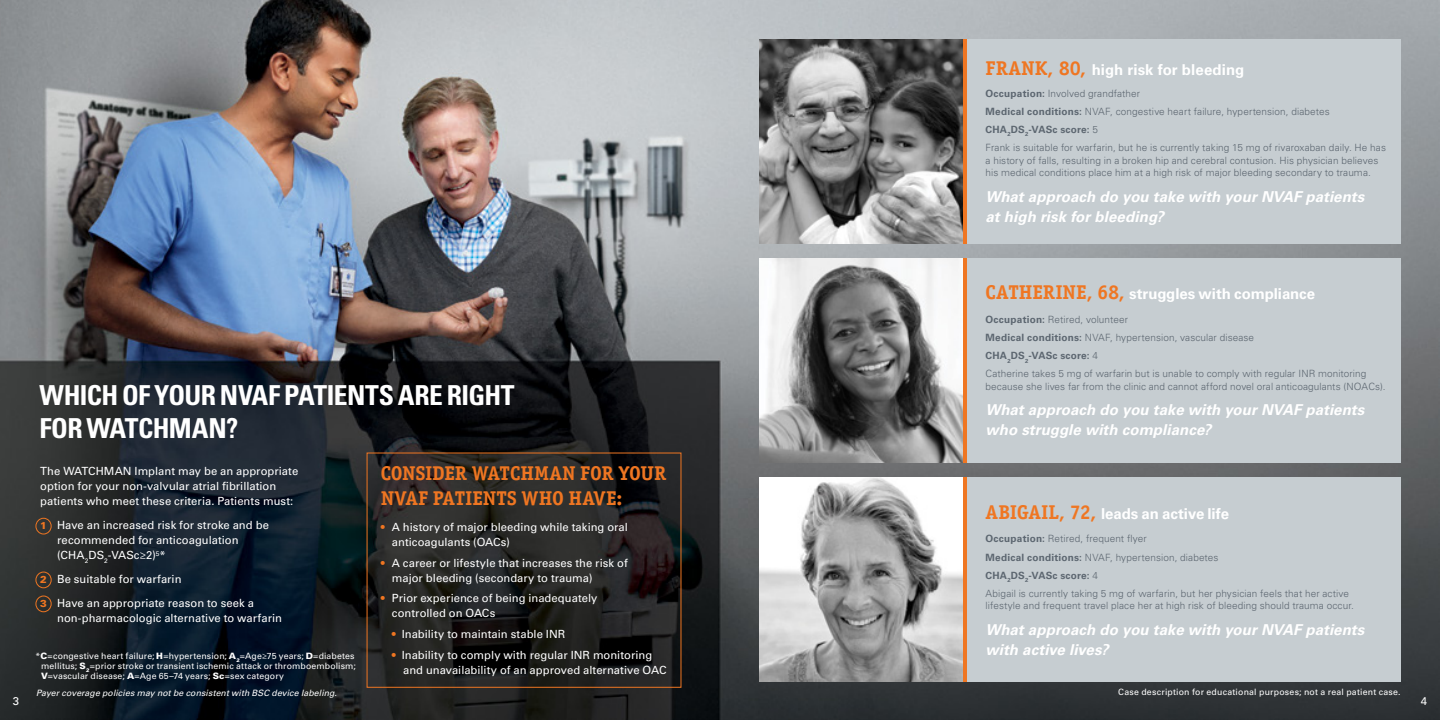
<style>
.page{position:relative;width:1440px;height:720px;background:#fff}
.page>*{position:absolute;margin:0;border:0;box-sizing:border-box;transform-origin:0 0}
.Headline{font:700 condensed 27.5px/32.5px "Univers LT Std";letter-spacing:-.025em;color:#fff}
.Subheadline{font:700 20px/25px "Officina Serif Std";letter-spacing:-.005em;color:#ef7622}
.callout{font:italic 700 15px/20px "Univers LT Std";color:#fff}
.Subheadline-2{font:700 15px "Univers LT Std";letter-spacing:-.005em;color:#fff}
.body{font:italic 700 15px/20px "Univers LT Std";letter-spacing:.005em;color:#fff}
.body-2{font:700 15px "Univers LT Std";letter-spacing:.005em;color:#fff}
.body-3{font:11.25px/15px "Univers LT Std";color:#fff}
.Subheadline-3{font:11.25px "Univers";color:#fff}
.body-4{font:300 10px/12.5px "Univers LT Std";letter-spacing:.01em;color:#5c6670}
.body-5{font:700 10px "Univers LT Std";letter-spacing:.02em;color:#5c6670}
.body-6{font:8.75px/10px "Univers LT Std";letter-spacing:.015em;color:#fff}
.callout-2{font:italic 8.75px "Univers LT Std";letter-spacing:.01em;color:#fff}
.s1{font-family:"Officina Serif Std";font-size:20px;color:#ef7622}
.s2{font-weight:700}
.s3{font-weight:300}
.s4{font-weight:900;font-size:10px;color:#ef7622}
.s5{font-weight:900}
.s6{color:#ef7622}
</style>
<div class="page">
<img style="left:0;top:0;width:1440px;height:720px">
<div style="left:36px;top:518px;width:15px;height:16px;border:1px solid #ef7622;border-radius:50%"></div>
<div style="left:36px;top:572px;width:15px;height:16px;border:1px solid #ef7622;border-radius:50%"></div>
<div style="left:36px;top:596px;width:15px;height:16px;border:1px solid #ef7622;border-radius:50%"></div>
<div style="left:963px;top:258px;width:438px;height:205px;background:#c6cdd1"></div>
<img style="left:759px;top:258px;width:204px;height:205px">
<hr style="left:963px;top:258px;width:4px;height:205px;background:#ef7622">
<div style="left:963px;top:39px;width:438px;height:205px;background:#c6cdd1"></div>
<img style="left:759px;top:39px;width:204px;height:205px">
<hr style="left:963px;top:39px;width:4px;height:205px;background:#ef7622">
<div style="left:963px;top:478px;width:438px;height:204px;background:#c6cdd1"></div>
<img style="left:759px;top:478px;width:204px;height:204px">
<hr style="left:963px;top:478px;width:4px;height:204px;background:#ef7622">
<p class="body-2" style="left:986px;top:61px;width:260px"><span class="s1">FRANK, 80,</span> high risk for bleeding</p>
<p class="body-4" style="left:986px;top:87px;width:156px"><span class="s2">Occupation:</span> Involved grandfather</p>
<p class="body-4" style="left:986px;top:105px;width:346px"><span class="s2">Medical conditions:</span> NVAF, congestive heart failure, hypertension, diabetes</p>
<p class="body-5" style="left:986px;top:124px;width:114px">CHA<sub>2</sub>DS<sub>2</sub>-VASc score: <span class="s3">5</span></p>
<p class="body-4" style="left:986px;top:141px;width:402px">Frank is suitable for warfarin, but he is currently taking 15 mg of rivaroxaban daily. He has a history of falls, resulting in a broken hip and cerebral contusion. His physician believes his medical conditions place him at a high risk of major bleeding secondary to trauma.</p>
<p class="body" style="left:986px;top:187px;width:380px">What approach do you take with your NVAF patients at high risk for bleeding?</p>
<p class="Subheadline-2" style="left:986px;top:285px;width:331px"><span class="s1">CATHERINE, 68,</span> struggles with compliance</p>
<p class="body-4" style="left:986px;top:313px;width:144px"><span class="s2">Occupation:</span> Retired, volunteer</p>
<p class="body-4" style="left:986px;top:331px;width:270px"><span class="s2">Medical conditions:</span> NVAF, hypertension, vascular disease</p>
<p class="body-5" style="left:986px;top:350px;width:114px">CHA<sub>2</sub>DS<sub>2</sub>-VASc score: <span class="s3">4</span></p>
<p class="body-4" style="left:986px;top:368px;width:402px">Catherine takes 5 mg of warfarin but is unable to comply with regular INR monitoring because she lives far from the clinic and cannot afford novel oral anticoagulants (NOACs).</p>
<p class="callout" style="left:986px;top:400px;width:380px">What approach do you take with your NVAF patients who struggle with compliance?</p>
<p class="Headline" style="left:39px;top:379px;width:477px">WHICH OF YOUR NVAF PATIENTS ARE RIGHT<br>FOR WATCHMAN?</p>
<p class="body-3" style="left:40px;top:464px;width:260px">The WATCHMAN Implant may be an appropriate option for your non-valvular atrial fibrillation patients who meet these criteria. Patients must:</p>
<p class="body-3" style="left:57px;top:518px;width:213px;text-indent:-17px"><span class="s4">1</span> Have an increased risk for stroke and be recommended for anticoagulation (CHA<sub>2</sub>DS<sub>2</sub>-VASc≥2)<sup>5</sup>*</p>
<p class="body-3" style="left:40px;top:572px;width:143px"><span class="s4">2</span> Be suitable for warfarin</p>
<p class="body-3" style="left:57px;top:596px;width:226px;text-indent:-17px"><span class="s4">3</span> Have an appropriate reason to seek a non-pharmacologic alternative to warfarin</p>
<p class="body-6" style="left:41px;top:651px;width:316px;text-indent:-6px">*<span class="s5">C</span>=congestive heart failure; <span class="s5">H</span>=hypertension; <span class="s5">A</span><sub>2</sub>=Age≥75 years; <span class="s5">D</span>=diabetes mellitus; <span class="s5">S</span><sub>2</sub>=prior stroke or transient ischemic attack or thromboembolism;<br><span class="s5">V</span>=vascular disease; <span class="s5">A</span>=Age 65–74 years; <span class="s5">Sc</span>=sex category</p>
<p class="callout-2" style="left:36px;top:688px;width:302px">Payer coverage policies may not be consistent with BSC device labeling.</p>
<p class="Subheadline" style="left:381px;top:460px;width:287px">CONSIDER WATCHMAN FOR YOUR<br>NVAF PATIENTS WHO HAVE:</p>
<p class="body-3" style="left:392px;top:520px;width:238px;text-indent:-11px"><span class="s6">•</span> A history of major bleeding while taking oral anticoagulants (OACs)</p>
<p class="body-3" style="left:392px;top:555px;width:237px;text-indent:-11px"><span class="s6">•</span> A career or lifestyle that increases the risk of major bleeding (secondary to trauma)</p>
<p class="body-3" style="left:392px;top:591px;width:207px;text-indent:-11px"><span class="s6">•</span> Prior experience of being inadequately controlled on OACs</p>
<p class="body-3" style="left:392px;top:627px;width:175px"><span class="s6">•</span> Inability to maintain stable INR</p>
<p class="body-3" style="left:403px;top:647px;width:265px;text-indent:-11px"><span class="s6">•</span> Inability to comply with regular INR monitoring and unavailability of an approved alternative OAC</p>
<p class="Subheadline-2" style="left:986px;top:505px;width:245px"><span class="s1">ABIGAIL, 72,</span> leads an active life</p>
<p class="body-4" style="left:986px;top:533px;width:163px"><span class="s2">Occupation:</span> Retired, frequent flyer</p>
<p class="body-4" style="left:986px;top:551px;width:234px"><span class="s2">Medical conditions:</span> NVAF, hypertension, diabetes</p>
<p class="body-5" style="left:986px;top:569px;width:114px">CHA<sub>2</sub>DS<sub>2</sub>-VASc score: <span class="s3">4</span></p>
<p class="body-4" style="left:986px;top:587px;width:370px">Abigail is currently taking 5 mg of warfarin, but her physician feels that her active lifestyle and frequent travel place her at high risk of bleeding should trauma occur.</p>
<p class="callout" style="left:986px;top:620px;width:380px">What approach do you take with your NVAF patients with active lives?</p>
<p class="body-6" style="left:1118px;top:687px;width:284px">Case description for educational purposes; not a real patient case.</p>
<p class="Subheadline-3" style="left:13px;top:694px;width:8px">3</p>
<p class="Subheadline-3" style="left:1421px;top:694px;width:8px">4</p>
</div>
